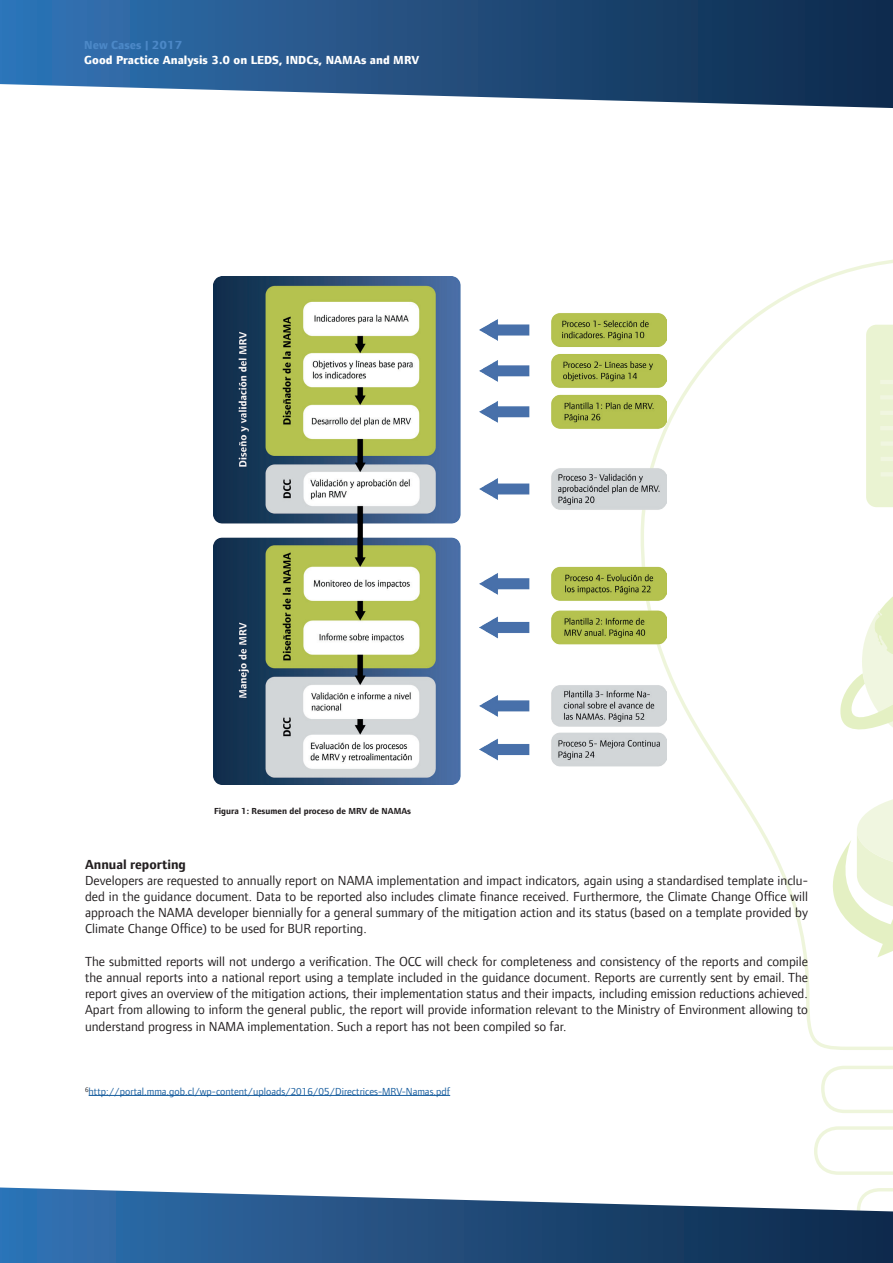
<style>
.page{position:relative;width:893px;height:1263px;background:#fff}
.page>*{position:absolute;margin:0;border:0;box-sizing:border-box;transform-origin:0 0}
.t1{font:13.5px/16.2px "Foundry Form Sans";color:#231f20;text-align:justify}
.t2{font:700 13.5px "Foundry Form Sans";color:#231f20}
.t3{font:800 12px "Foundry Form Sans";color:#fff}
.t4{font:800 12px "Foundry Form Sans";color:#4c88c7}
.t5{font:10.5px "Foundry Form Sans";color:#175d9e}
.t6{font:700 9px "Foundry Form Sans";color:#231f20}
</style>
<div class="page">
<svg style="left:667px;top:259px;width:226px;height:791px"></svg>
<svg style="left:814px;top:1126px;width:79px;height:49px"></svg>
<svg style="left:821px;top:1066px;width:72px;height:47px"></svg>
<svg style="left:836px;top:325px;width:57px;height:429px"></svg>
<svg style="left:800px;top:792px;width:93px;height:165px"></svg>
<svg style="left:0;top:0;width:893px;height:108px;background:#38608a"></svg>
<svg style="left:0;top:1187px;width:893px;height:76px"></svg>
<hr style="left:89px;top:1095px;width:361px;height:1px;background:#175d9e">
<img style="left:214px;top:277px;width:453px;height:508px">
<p class="t4" style="left:84px;top:38px;width:100px">New Cases | 2017</p>
<p class="t3" style="left:84px;top:53px;width:336px">Good Practice Analysis 3.0 on LEDS, INDCs, NAMAs and MRV</p>
<p class="t6" style="left:214px;top:806px;width:199px">Figura 1: Resumen del proceso de MRV de NAMAs</p>
<p class="t2" style="left:85px;top:856px;width:102px">Annual reporting</p>
<p class="t1" style="left:85px;top:872px;width:724px">Developers are requested to annually report on NAMA implementation and impact indicators, again using a standardised template inclu&shy;ded in the guidance document. Data to be reported also includes climate finance received. Furthermore, the Climate Change Office will approach the NAMA developer biennially for a general summary of the mitigation action and its status (based on a template provided by Climate Change Office) to be used for BUR reporting.</p>
<p class="t1" style="left:85px;top:953px;width:724px">The submitted reports will not undergo a verification. The OCC will check for completeness and consistency of the reports and compile the annual reports into a national report using a template included in the guidance document. Reports are currently sent by email. The report gives an overview of the mitigation actions, their implementation status and their impacts, including emission reductions achieved.<br>Apart from allowing to inform the general public, the report will provide information relevant to the Ministry of Environment allowing to understand progress in NAMA implementation. Such a report has not been compiled so far.</p>
<p class="t5" style="left:85px;top:1085px;width:367px"><sup>6</sup>http://portal.mma.gob.cl/wp-content/uploads/2016/05/Directrices-MRV-Namas.pdf</p>
</div>
